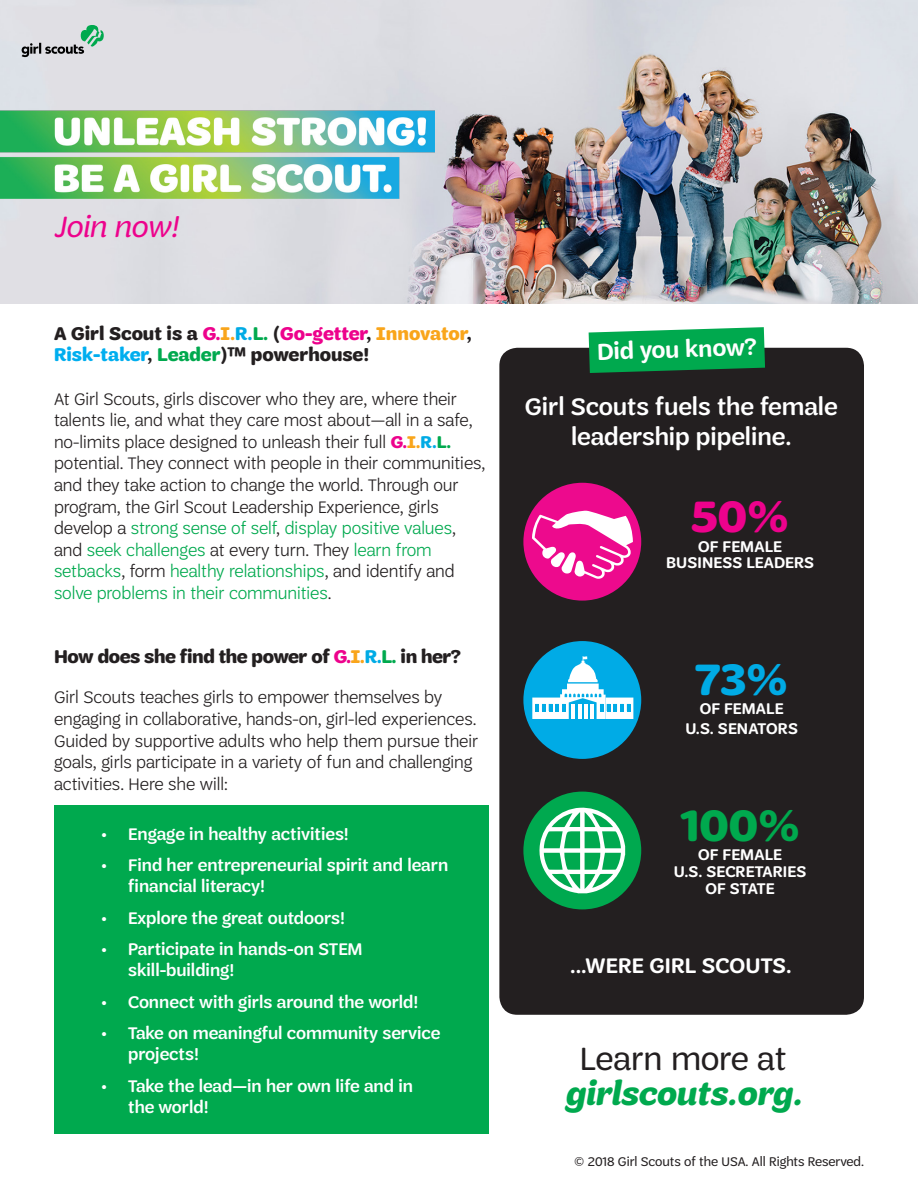
<style>
.page{position:relative;width:918px;height:1188px;background:#fff}
.page>*{position:absolute;margin:0;border:0;box-sizing:border-box;transform-origin:0 0}
.t1{font:700 46.5px "Trefoil Sans";color:#00a94e}
.t2{font:700 46.5px "Trefoil Sans";color:#ed028c}
.t3{font:700 46.5px "Trefoil Sans";color:#00abe5}
.t4{font:italic 700 34.5px/34.8px "Trefoil Sans";color:#00a94e;text-align:center}
.t5{font:italic 31.5px "Trefoil Sans";letter-spacing:-.01em;color:#ed028c}
.t6{font:500 25.5px "Trefoil Sans";color:#fff}
.t7{font:600 24.6px "Trefoil Sans";color:#fff}
.t8{font:600 22.5px "Trefoil Sans";letter-spacing:.01em;color:#fff}
.t9{font:700 19.5px/21.6px "Trefoil Sans";letter-spacing:-.005em;color:#231f20}
.t10{font:300 18px/21.6px "Trefoil Sans";color:#231f20}
.t11{font:500 18px/21.6px "Trefoil Sans";color:#fff}
.t12{font:600 16.5px "Trefoil Sans";letter-spacing:.01em;color:#fff}
.t13{font:13.5px "Trefoil Sans";color:#231f20}
.s1{color:#ed028c}
.s2{color:#f9a51b}
.s3{color:#00abe5}
.s4{color:#00a94e}
.s5{color:#00aeef}
.s6{font-weight:700;color:#ed028c}
.s7{font-weight:700;color:#f9a51b}
.s8{font-weight:700;color:#00abe5}
.s9{font-weight:700;color:#00a94e}
.s10{font-weight:400;font-style:normal;color:#231f20}
</style>
<div class="page">
<img style="left:0;top:0;width:918px;height:304px">
<svg style="left:22px;top:25px;width:82px;height:32px;background:#b2c1bd"></svg>
<div style="left:54px;top:806px;width:434px;height:328px;background:#00a94e"></div>
<img style="left:0;top:111px;width:435px;height:88px">
<div style="left:499px;top:348px;width:365px;height:667px;background:#231f20;border-radius:18px"></div>
<svg style="left:589px;top:327px;width:176px;height:46px;background:#11a556"></svg>
<div style="left:523px;top:641px;width:118px;height:118px;background:#00abe6;border-radius:50%"></div>
<svg style="left:532px;top:656px;width:101px;height:63px"></svg>
<div style="left:523px;top:792px;width:118px;height:117px;background:#00a94f;border-radius:50%"></div>
<svg style="left:536px;top:807px;width:89px;height:86px"></svg>
<svg style="left:523px;top:483px;width:118px;height:118px"></svg>
<p class="t5" style="left:54px;top:210px;width:126px">Join now!</p>
<p class="t9" style="left:54px;top:322px;width:419px">A Girl Scout is a <span class="s1">G.</span><span class="s2">I.</span><span class="s3">R.</span><span class="s4">L.</span> (<span class="s1">Go-getter</span>, <span class="s2">Innovator</span>,<br><span class="s5">Risk-taker</span>, <span class="s4">Leader</span>)™ powerhouse!</p>
<p class="t10" style="left:54px;top:388px;width:433px">At Girl Scouts, girls discover who they are, where their talents lie, and what they care most about—all in a safe, no-limits place designed to unleash their full <span class="s6">G.</span><span class="s7">I.</span><span class="s8">R.</span><span class="s9">L. </span>potential. They connect with people in their communities, and they take action to change the world. Through our program, the Girl Scout Leadership Experience, girls develop a <span class="s4">strong sense of self</span>, <span class="s4">display positive values</span>, and <span class="s4">seek challenges</span> at every turn. They <span class="s4">learn from setbacks</span>, form <span class="s4">healthy relationships</span>, and identify and <span class="s4">solve problems in their communities</span>.</p>
<p class="t9" style="left:54px;top:645px;width:409px">How does she find the power of <span class="s1">G.</span><span class="s2">I.</span><span class="s3">R.</span><span class="s4">L.</span> in her?</p>
<p class="t10" style="left:54px;top:687px;width:426px">Girl Scouts teaches girls to empower themselves by engaging in collaborative, hands-on, girl-led experiences.<br>Guided by supportive adults who help them pursue their goals, girls participate in a variety of fun and challenging activities. Here she will:</p>
<p class="t11" style="left:101px;top:823px;width:249px">• Engage in healthy activities!</p>
<p class="t11" style="left:128px;top:854px;width:322px;text-indent:-27px">• Find her entrepreneurial spirit and learn financial literacy!</p>
<p class="t11" style="left:101px;top:907px;width:245px">• Explore the great outdoors!</p>
<p class="t11" style="left:128px;top:938px;width:236px;text-indent:-27px">• Participate in hands-on STEM skill-building!</p>
<p class="t11" style="left:101px;top:991px;width:319px">• Connect with girls around the world!</p>
<p class="t11" style="left:128px;top:1022px;width:314px;text-indent:-27px">• Take on meaningful community service projects!</p>
<p class="t11" style="left:128px;top:1075px;width:286px;text-indent:-27px">• Take the lead—in her own life and in the world!</p>
<p class="t7" style="left:597px;top:338px;width:162px;rotate:-2deg">Did you know?</p>
<p class="t6" style="left:525px;top:392px;width:314px">Girl Scouts fuels the female</p>
<p class="t6" style="left:571px;top:423px;width:222px">leadership pipeline.</p>
<p class="t2" style="left:691px;top:490px;width:99px">50%</p>
<p class="t12" style="left:698px;top:537px;width:85px">OF FEMALE</p>
<p class="t12" style="left:666px;top:554px;width:150px">BUSINESS LEADERS</p>
<p class="t3" style="left:695px;top:653px;width:95px">73%</p>
<p class="t12" style="left:700px;top:700px;width:85px">OF FEMALE</p>
<p class="t12" style="left:685px;top:720px;width:114px">U.S. SENATORS</p>
<p class="t1" style="left:680px;top:799px;width:121px">100%</p>
<p class="t12" style="left:698px;top:846px;width:85px">OF FEMALE</p>
<p class="t12" style="left:674px;top:863px;width:134px">U.S. SECRETARIES</p>
<p class="t12" style="left:706px;top:879px;width:71px">OF STATE</p>
<p class="t8" style="left:570px;top:953px;width:223px">...WERE GIRL SCOUTS.</p>
<p class="t4" style="left:565px;top:1041px;width:239px"><span class="s10">Learn more at </span>girlscouts.org.</p>
<p class="t13" style="left:574px;top:1154px;width:291px">© 2018 Girl Scouts of the USA. All Rights Reserved.</p>
</div>
